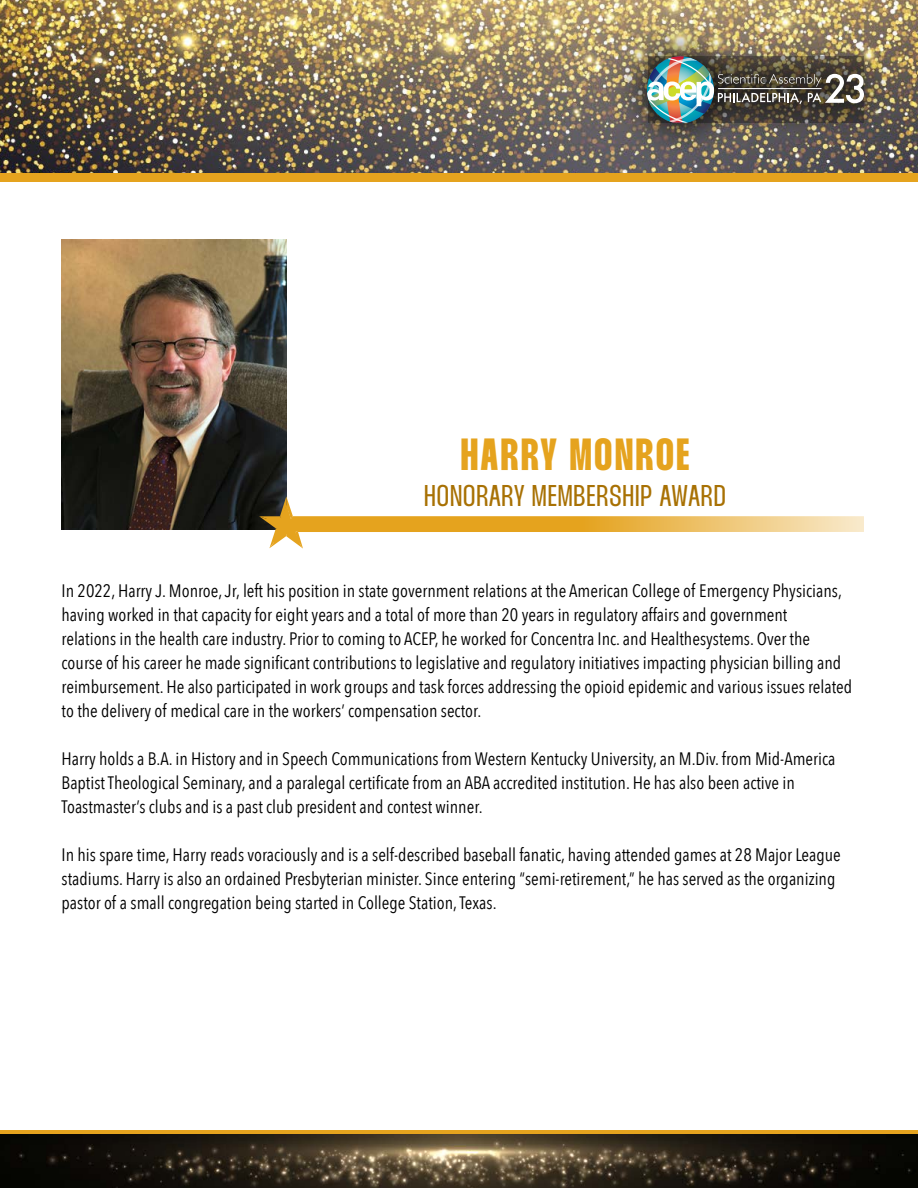
<style>
.page{position:relative;width:918px;height:1188px;background:#fff}
.page>*{position:absolute;margin:0;border:0;box-sizing:border-box;transform-origin:0 0}
.t1{font:45px "Thunder Bold LC";letter-spacing:.06em;color:#e5a31e}
.t2{font:30px "Thunder LC";letter-spacing:.03em;color:#a87104}
.t3{font:18px/24px "Avenir Next Condensed";color:#000}
</style>
<div class="page">
<img style="left:62px;top:240px;width:224px;height:289px">
<img style="left:0;top:0;width:918px;height:173px">
<div style="left:0;top:173px;width:918px;height:8px;background:#e5a31e"></div>
<img style="left:610px;top:20px;width:290px;height:140px">
<img style="left:647px;top:56px;width:217px;height:67px">
<hr style="left:0;top:1130px;width:918px;height:4px;background:#e5a31e">
<img style="left:0;top:1134px;width:918px;height:54px">
<svg style="left:259px;top:496px;width:605px;height:53px"></svg>
<h1 class="t1" style="left:461px;top:430px;width:230px">HARRY MONROE</h1>
<h2 class="t2" style="left:424px;top:479px;width:303px">HONORARY MEMBERSHIP AWARD</h2>
<p class="t3" style="left:62px;top:578px;width:792px">In 2022, Harry J. Monroe, Jr, left his position in state government relations at the American College of Emergency Physicians, having worked in that capacity for eight years and a total of more than 20 years in regulatory affairs and government<br>relations in the health care industry. Prior to coming to ACEP, he worked for Concentra Inc. and Healthesystems. Over the course of his career he made significant contributions to legislative and regulatory initiatives impacting physician billing and reimbursement. He also participated in work groups and task forces addressing the opioid epidemic and various issues related to the delivery of medical care in the workers’ compensation sector.</p>
<p class="t3" style="left:62px;top:746px;width:775px">Harry holds a B.A. in History and in Speech Communications from Western Kentucky University, an M.Div. from Mid-America<br>Baptist Theological Seminary, and a paralegal certificate from an ABA accredited institution. He has also been active in<br>Toastmaster’s clubs and is a past club president and contest winner.</p>
<p class="t3" style="left:62px;top:842px;width:781px">In his spare time, Harry reads voraciously and is a self-described baseball fanatic, having attended games at 28 Major League stadiums. Harry is also an ordained Presbyterian minister. Since entering “semi-retirement,” he has served as the organizing pastor of a small congregation being started in College Station, Texas.</p>
</div>
